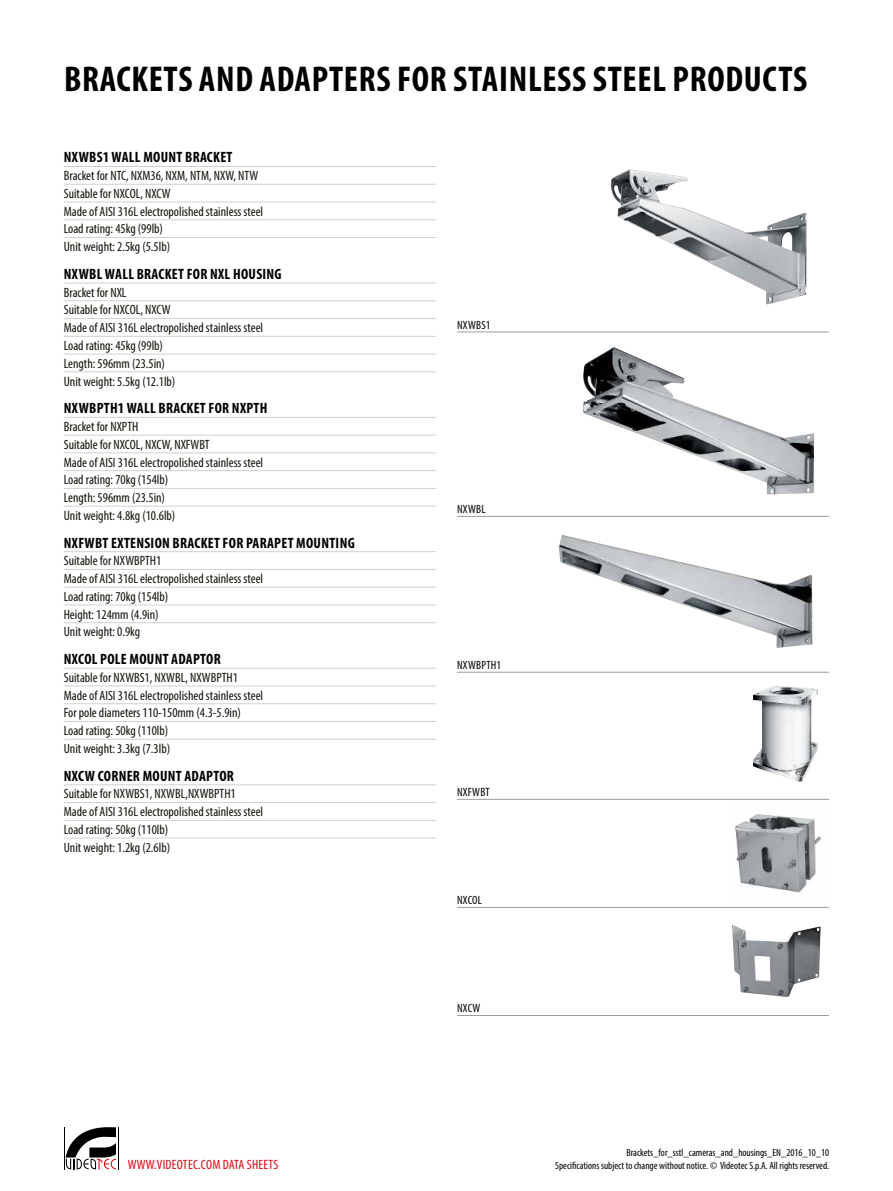
<style>
.page{position:relative;width:893px;height:1191px;background:#fff}
.page>*{position:absolute;margin:0;border:0;box-sizing:border-box;transform-origin:0 0}
.t1{font:700 condensed 36px "Myriad Pro";letter-spacing:.02em;color:#000}
.t2{font:700 condensed 15px "Myriad Pro";letter-spacing:.02em;color:#000}
.t3{font:condensed 13.5px/17.7px "Myriad Pro";color:#131108}
.t4{font:condensed 13.5px "Myriad Pro";letter-spacing:.02em;color:#e30613}
.t5{font:condensed 12px "Myriad Pro";letter-spacing:.02em;color:#000}
.t6{font:condensed 10.5px "Myriad Pro";color:#000}
</style>
<div class="page">
<hr style="left:64px;top:1127px;width:1px;height:42px;background:#000">
<hr style="left:118px;top:1127px;width:1px;height:42px;background:#000">
<svg style="left:66px;top:1127px;width:50px;height:42px"></svg>
<hr style="left:64px;top:166px;width:372px;height:1px;background:#d0d0d0">
<hr style="left:64px;top:184px;width:372px;height:1px;background:#d0d0d0">
<hr style="left:64px;top:202px;width:372px;height:1px;background:#d0d0d0">
<hr style="left:64px;top:219px;width:372px;height:1px;background:#d0d0d0">
<hr style="left:64px;top:237px;width:372px;height:1px;background:#d0d0d0">
<hr style="left:64px;top:283px;width:372px;height:1px;background:#d0d0d0">
<hr style="left:64px;top:300px;width:372px;height:1px;background:#d0d0d0">
<hr style="left:64px;top:318px;width:372px;height:1px;background:#d0d0d0">
<hr style="left:64px;top:336px;width:372px;height:1px;background:#d0d0d0">
<hr style="left:64px;top:354px;width:372px;height:1px;background:#d0d0d0">
<hr style="left:64px;top:371px;width:372px;height:1px;background:#d0d0d0">
<hr style="left:64px;top:417px;width:372px;height:1px;background:#d0d0d0">
<hr style="left:64px;top:435px;width:372px;height:1px;background:#d0d0d0">
<hr style="left:64px;top:452px;width:372px;height:1px;background:#d0d0d0">
<hr style="left:64px;top:470px;width:372px;height:1px;background:#d0d0d0">
<hr style="left:64px;top:488px;width:372px;height:1px;background:#d0d0d0">
<hr style="left:64px;top:506px;width:372px;height:1px;background:#d0d0d0">
<hr style="left:64px;top:551px;width:372px;height:1px;background:#d0d0d0">
<hr style="left:64px;top:569px;width:372px;height:1px;background:#d0d0d0">
<hr style="left:64px;top:587px;width:372px;height:1px;background:#d0d0d0">
<hr style="left:64px;top:604px;width:372px;height:1px;background:#d0d0d0">
<hr style="left:64px;top:622px;width:372px;height:1px;background:#d0d0d0">
<hr style="left:64px;top:668px;width:372px;height:1px;background:#d0d0d0">
<hr style="left:64px;top:685px;width:372px;height:1px;background:#d0d0d0">
<hr style="left:64px;top:703px;width:372px;height:1px;background:#d0d0d0">
<hr style="left:64px;top:721px;width:372px;height:1px;background:#d0d0d0">
<hr style="left:64px;top:739px;width:372px;height:1px;background:#d0d0d0">
<hr style="left:64px;top:784px;width:372px;height:1px;background:#d0d0d0">
<hr style="left:64px;top:802px;width:372px;height:1px;background:#d0d0d0">
<hr style="left:64px;top:820px;width:372px;height:1px;background:#d0d0d0">
<hr style="left:64px;top:838px;width:372px;height:1px;background:#d0d0d0">
<img style="left:611px;top:169px;width:196px;height:136px">
<hr style="left:457px;top:331px;width:372px;height:1px;background:#9d9d9c">
<img style="left:583px;top:347px;width:231px;height:147px">
<hr style="left:457px;top:516px;width:372px;height:1px;background:#9d9d9c">
<img style="left:559px;top:535px;width:253px;height:113px">
<hr style="left:457px;top:672px;width:372px;height:1px;background:#9d9d9c">
<img style="left:753px;top:686px;width:65px;height:96px">
<hr style="left:457px;top:799px;width:372px;height:1px;background:#9d9d9c">
<img style="left:735px;top:814px;width:86px;height:80px">
<hr style="left:457px;top:907px;width:372px;height:1px;background:#9d9d9c">
<img style="left:732px;top:925px;width:60px;height:72px">
<hr style="left:457px;top:1015px;width:372px;height:1px;background:#9d9d9c">
<h1 class="t1" style="left:64px;top:56px;width:745px">BRACKETS AND ADAPTERS FOR STAINLESS STEEL PRODUCTS</h1>
<p class="t2" style="left:64px;top:148px;width:170px">NXWBS1 WALL MOUNT BRACKET</p>
<p class="t3" style="left:64px;top:167px;width:201px">Bracket for NTC, NXM36, NXM, NTM, NXW, NTW Suitable for NXCOL, NXCW<br>Made of AISI 316L electropolished stainless steel Load rating: 45kg (99lb)<br>Unit weight: 2.5kg (5.5lb)</p>
<p class="t2" style="left:64px;top:265px;width:219px">NXWBL WALL BRACKET FOR NXL HOUSING</p>
<p class="t3" style="left:64px;top:283px;width:201px">Bracket for NXL<br>Suitable for NXCOL, NXCW<br>Made of AISI 316L electropolished stainless steel<br>Load rating: 45kg (99lb)<br>Length: 596mm (23.5in)<br>Unit weight: 5.5kg (12.1lb)</p>
<p class="t2" style="left:64px;top:399px;width:205px">NXWBPTH1 WALL BRACKET FOR NXPTH</p>
<p class="t3" style="left:64px;top:417px;width:201px">Bracket for NXPTH<br>Suitable for NXCOL, NXCW, NXFWBT<br>Made of AISI 316L electropolished stainless steel<br>Load rating: 70kg (154lb)<br>Length: 596mm (23.5in)<br>Unit weight: 4.8kg (10.6lb)</p>
<p class="t2" style="left:64px;top:533px;width:292px">NXFWBT EXTENSION BRACKET FOR PARAPET MOUNTING</p>
<p class="t3" style="left:64px;top:552px;width:201px">Suitable for NXWBPTH1<br>Made of AISI 316L electropolished stainless steel<br>Load rating: 70kg (154lb)<br>Height: 124mm (4.9in)<br>Unit weight: 0.9kg</p>
<p class="t2" style="left:64px;top:650px;width:158px">NXCOL POLE MOUNT ADAPTOR</p>
<p class="t3" style="left:64px;top:668px;width:201px">Suitable for NXWBS1, NXWBL, NXWBPTH1<br>Made of AISI 316L electropolished stainless steel For pole diameters 110-150mm (4.3-5.9in)<br>Load rating: 50kg (110lb)<br>Unit weight: 3.3kg (7.3lb)</p>
<p class="t2" style="left:64px;top:766px;width:172px">NXCW CORNER MOUNT ADAPTOR</p>
<p class="t3" style="left:64px;top:785px;width:201px">Suitable for NXWBS1, NXWBL,NXWBPTH1<br>Made of AISI 316L electropolished stainless steel Load rating: 50kg (110lb)<br>Unit weight: 1.2kg (2.6lb)</p>
<p class="t5" style="left:457px;top:317px;width:35px">NXWBS1</p>
<p class="t5" style="left:457px;top:502px;width:30px">NXWBL</p>
<p class="t5" style="left:457px;top:657px;width:46px">NXWBPTH1</p>
<p class="t5" style="left:457px;top:784px;width:34px">NXFWBT</p>
<p class="t5" style="left:457px;top:892px;width:26px">NXCOL</p>
<p class="t5" style="left:457px;top:1001px;width:25px">NXCW</p>
<p class="t6" style="left:626px;top:1146px;width:204px">Brackets_for_sstl_cameras_and_housings_EN_2016_10_10</p>
<p class="t4" style="left:128px;top:1156px;width:152px">WWW.VIDEOTEC.COM DATA SHEETS</p>
<p class="t6" style="left:555px;top:1159px;width:275px">Specifications subject to change without notice. © Videotec S.p.A. All rights reserved.</p>
</div>
